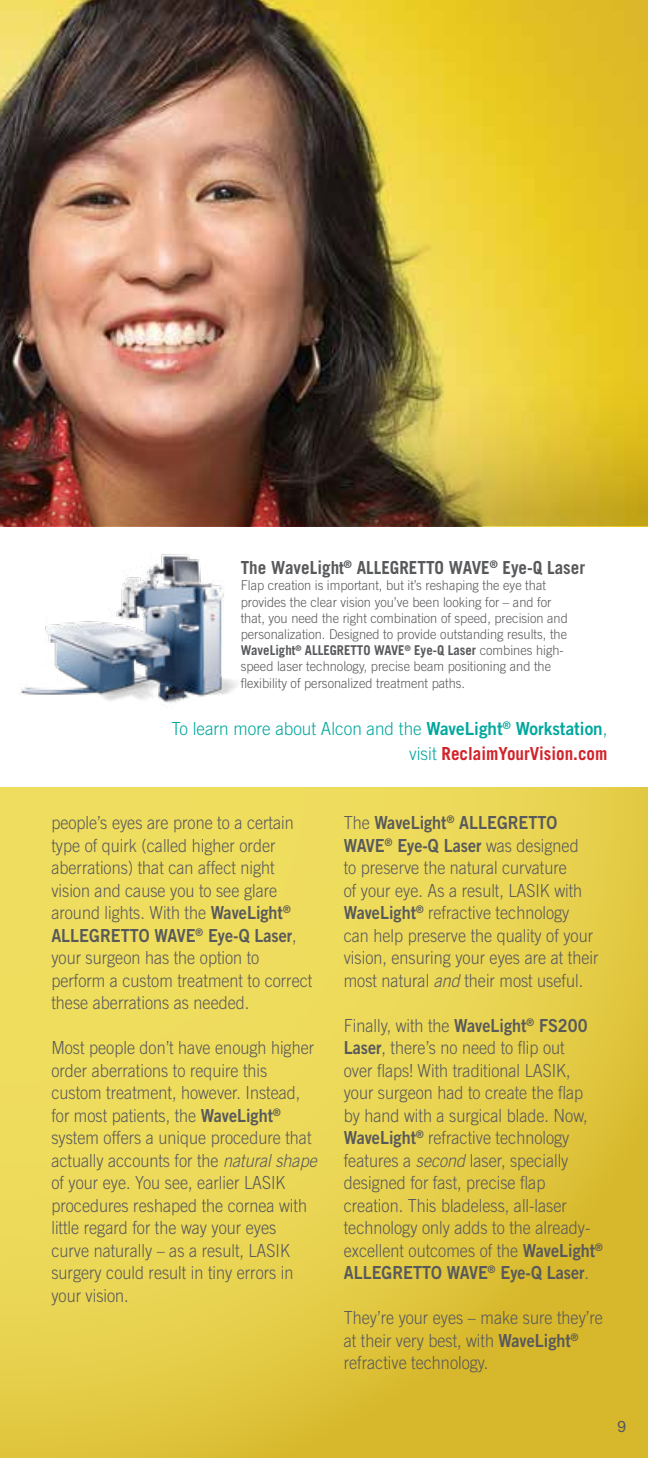
<style>
.page{position:relative;width:648px;height:1458px;background:#fff}
.page>*{position:absolute;margin:0;border:0;box-sizing:border-box;transform-origin:0 0}
.t1{font:300 18px/22.5px "Trade Gothic";color:#58595b;scale:.9 1}
.t2{font:18px/22.5px "Trade Gothic Bold Two";color:#58595b;scale:.9 1}
.t3{font:300 18px/24.8px "Trade Gothic";color:#00a79d;text-align:right;scale:.95 1}
.t4{font:700 18px "Trade Gothic";color:#58595b;scale:.95 1}
.t5{font:15.75px "Helvetica Neue";color:#58595b}
.t6{font:300 13.5px/16.2px "Trade Gothic";color:#58595b;scale:.95 1}
.s1{font-weight:700}
.s2{font-family:"Trade Gothic Bold Two";font-weight:400}
.s3{font-weight:700;color:#d2232a}
.s4{font-family:"Trade Gothic";font-weight:300}
.s5{font-style:italic}
</style>
<div class="page">
<svg style="left:0;top:787px;width:648px;height:671px;background:#e8d250"></svg>
<img style="left:0;top:0;width:648px;height:319px">
<img style="left:0;top:319px;width:648px;height:208px">
<img style="left:20px;top:554px;width:217px;height:150px">
<p class="t4" style="left:241px;top:561px;width:133px">The WaveLight<sup>®</sup> ALLEGRETTO</p>
<p class="t4" style="left:449px;top:561px;width:145px">WAVE<sup>®</sup> Eye-Q Laser</p>
<p class="t6" style="left:241px;top:579px;width:346px">Flap creation is important, but it’s reshaping the eye that provides the clear vision you’ve been looking for – and for that, you need the right combination of speed, precision and personalization. Designed to provide outstanding results, the <span class="s1">WaveLight</span><sup>®</sup> <span class="s1">ALLEGRETTO</span></p>
<p class="t6" style="left:241px;top:643px;width:342px;text-indent:133px"><span class="s1">WAVE</span><sup>®</sup> <span class="s1">Eye-Q Laser</span> combines high&shy;speed laser technology, precise beam positioning and the flexibility of personalized treatment paths.</p>
<p class="t3" style="left:171px;top:718px;width:460px">To learn more about Alcon and the <span class="s2">WaveLight</span><sup>®</sup> <span class="s2">Workstation</span>, visit <span class="s3">ReclaimYourVision.com</span></p>
<p class="t1" style="left:51px;top:813px;width:271px">people’s eyes are prone to a certain type of quirk (called higher order aberrations) that can affect night vision and cause you to see glare around lights. With the <span class="s2">WaveLight</span><sup>®</sup></p>
<p class="t2" style="left:51px;top:925px;width:274px">ALLEGRETTO WAVE<sup>®</sup> Eye-Q Laser<span class="s4">,</span></p>
<p class="t1" style="left:51px;top:948px;width:292px">your surgeon has the option to perform a custom treatment to correct these aberrations as needed.</p>
<p class="t1" style="left:51px;top:1038px;width:300px">Most people don’t have enough higher order aberrations to require this custom treatment, however. Instead, for most patients, the <span class="s2">WaveLight</span><sup>® </sup>system offers a unique procedure that actually accounts for the <span class="s5">natural shape </span>of your eye. You see, earlier LASIK procedures reshaped the cornea with little regard for the way your eyes<br>curve naturally – as a result, LASIK surgery could result in tiny errors in your vision.</p>
<p class="t2" style="left:344px;top:813px;width:263px"><span class="s4">The</span> WaveLight<sup>®</sup> ALLEGRETTO<br>WAVE<sup>®</sup> Eye-Q Laser <span class="s4">was designed</span></p>
<p class="t1" style="left:344px;top:858px;width:285px">to preserve the natural curvature<br>of your eye. As a result, LASIK with <span class="s2">WaveLight</span><sup>®</sup> refractive technology can help preserve the quality of your vision, ensuring your eyes are at their most natural <span class="s5">and</span> their most useful.</p>
<p class="t1" style="left:344px;top:1016px;width:289px">Finally, with the <span class="s2">WaveLight</span><sup>®</sup> <span class="s2">FS200<br>Laser</span>, there’s no need to flip out<br>over flaps! With traditional LASIK, your surgeon had to create the flap by hand with a surgical blade. Now, <span class="s2">WaveLight</span><sup>®</sup> refractive technology features a <span class="s5">second</span> laser, specially designed for fast, precise flap creation. This bladeless, all-laser technology only adds to the already&shy;excellent outcomes of the <span class="s2">WaveLight</span><sup>®</sup></p>
<p class="t2" style="left:344px;top:1263px;width:274px">ALLEGRETTO WAVE<sup>®</sup> Eye-Q Laser<span class="s4">.</span></p>
<p class="t1" style="left:344px;top:1308px;width:289px">They’re your eyes – make sure they’re at their very best, with <span class="s2">WaveLight</span><sup>® </sup>refractive technology.</p>
<p class="t5" style="left:618px;top:1420px;width:10px">9</p>
</div>
